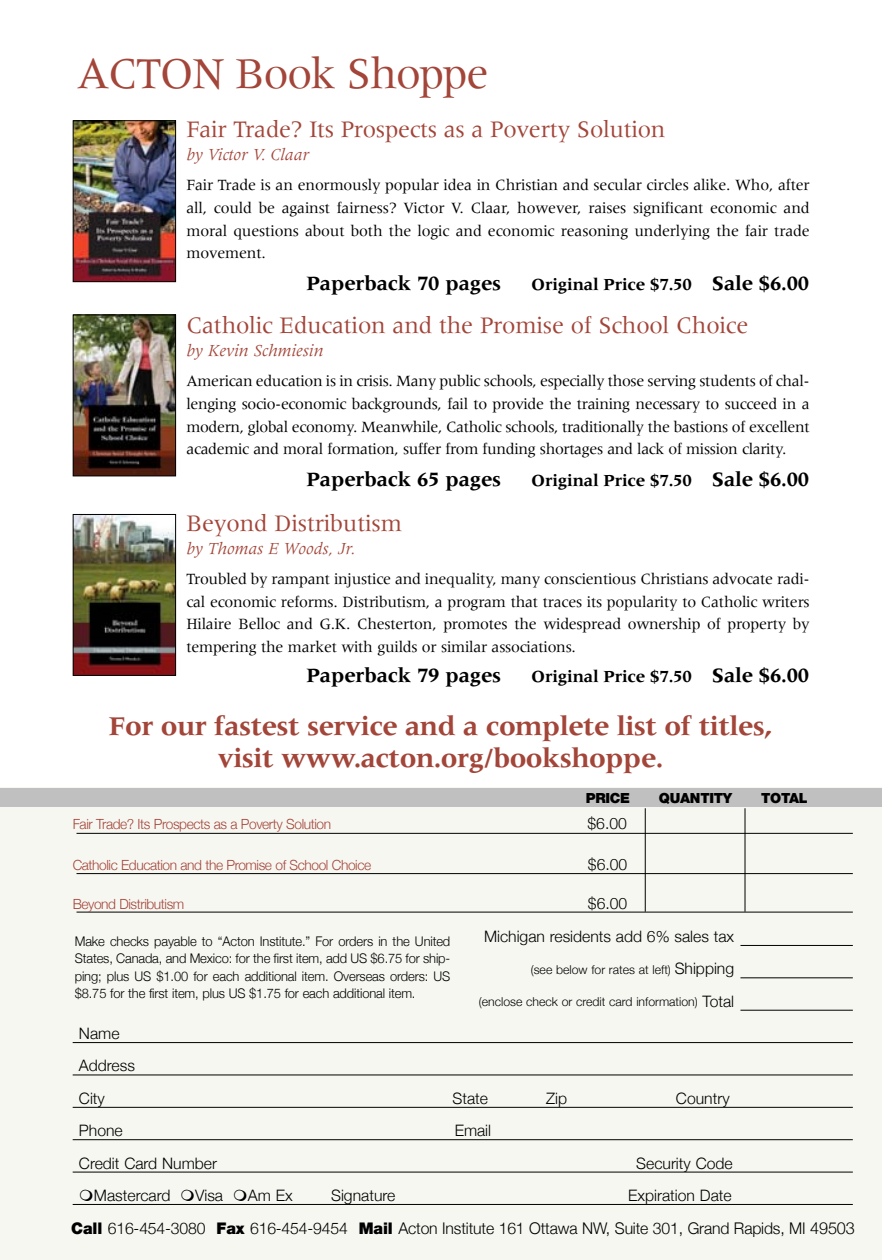
<style>
.page{position:relative;width:882px;height:1260px;background:#fff}
.page>*{position:absolute;margin:0;border:0;box-sizing:border-box;transform-origin:0 0}
.t1{font:45.5px "Meridien";letter-spacing:-.03em;color:#a34539}
.t2{font:700 28px/31.5px "Meridien";letter-spacing:-.02em;color:#a34539;text-align:center}
.t3{font:24.5px "Meridien";letter-spacing:-.01em;color:#a34539}
.t4{font:700 21px "Meridien";letter-spacing:-.01em;color:#000}
.t5{font:700 17.5px "Meridien";letter-spacing:-.01em;color:#000}
.t6{font:italic 17.5px "Meridien";color:#a34539}
.t7{font:16.1px/22.8px "Meridien";letter-spacing:-.015em;color:#000;text-align:justify}
.t8{font:300 16.1px "Helvetica Neue";letter-spacing:-.01em;color:#000}
.t9{font:300 15.75px/32.4px "Helvetica Neue";color:#000;text-align:center}
.t10{font:300 14px "Helvetica Neue";letter-spacing:-.03em;color:#a34539}
.t11{font:900 14px "Helvetica Neue";letter-spacing:-.02em;color:#000}
.t12{font:300 13.3px/17.5px "Helvetica Neue";letter-spacing:-.01em;color:#000;text-align:justify}
.t13{font:300 12.25px "Helvetica Neue";color:#000}
.s1{font-size:21px}
.s2{font-size:15.75px}
.s3{font-weight:900}
.s4{font-size:16.62px}
</style>
<div class="page">
<div style="left:0;top:788px;width:882px;height:472px;background:#f7f7f2"></div>
<hr style="left:77px;top:833px;width:776px;height:1px;background:#000">
<hr style="left:77px;top:873px;width:776px;height:1px;background:#000">
<hr style="left:77px;top:912px;width:776px;height:1px;background:#000">
<hr style="left:745px;top:808px;width:1px;height:104px;background:#000">
<hr style="left:645px;top:808px;width:1px;height:104px;background:#000">
<div style="left:0;top:788px;width:882px;height:18px;background:#c0c0c0"></div>
<hr style="left:740px;top:945px;width:113px;height:1px;background:#000">
<hr style="left:740px;top:977px;width:113px;height:1px;background:#000">
<hr style="left:740px;top:1010px;width:113px;height:1px;background:#000">
<hr style="left:73px;top:1042px;width:780px;height:1px;background:#000">
<hr style="left:73px;top:1075px;width:780px;height:1px;background:#000">
<hr style="left:73px;top:1107px;width:780px;height:1px;background:#000">
<hr style="left:73px;top:1139px;width:780px;height:1px;background:#000">
<hr style="left:73px;top:1172px;width:780px;height:1px;background:#000">
<hr style="left:73px;top:1204px;width:780px;height:1px;background:#000">
<img style="left:75px;top:317px;width:99px;height:157px">
<div style="left:73px;top:315px;width:103px;height:161px;border:1px solid #000"></div>
<img style="left:75px;top:516px;width:99px;height:158px">
<div style="left:73px;top:514px;width:103px;height:162px;border:1px solid #000"></div>
<img style="left:75px;top:122px;width:99px;height:158px">
<div style="left:73px;top:120px;width:103px;height:162px;border:1px solid #000"></div>
<svg style="left:80px;top:1189px;width:13px;height:12px"></svg>
<svg style="left:181px;top:1189px;width:13px;height:12px"></svg>
<svg style="left:234px;top:1189px;width:13px;height:12px"></svg>
<h1 class="t1" style="left:77px;top:49px;width:61px">Acton</h1>
<h1 class="t1" style="left:236px;top:49px;width:255px">Book Shoppe</h1>
<h3 class="t3" style="left:186px;top:116px;width:481px">Fair Trade? Its Prospects as a Poverty Solution</h3>
<p class="t6" style="left:186px;top:145px;width:124px">by Victor V. Claar</p>
<p class="t7" style="left:186px;top:174px;width:625px">Fair Trade is an enormously popular idea in Christian and secular circles alike. Who, after all, could be against fairness? Victor V. Claar, however, raises significant economic and moral questions about both the logic and economic reasoning underlying the fair trade movement.</p>
<h3 class="t4" style="left:307px;top:272px;width:196px">Paperback 70 pages</h3>
<p class="t5" style="left:531px;top:275px;width:279px">Original Price $7.50 <span class="s1">Sale $6.00</span></p>
<h3 class="t3" style="left:186px;top:312px;width:563px">Catholic Education and the Promise of School Choice</h3>
<p class="t6" style="left:186px;top:341px;width:139px">by Kevin Schmiesin</p>
<p class="t7" style="left:186px;top:370px;width:625px">American education is in crisis. Many public schools, especially those serving students of chal&shy;lenging socio-economic backgrounds, fail to provide the training necessary to succeed in a modern, global economy. Meanwhile, Catholic schools, traditionally the bastions of excellent academic and moral formation, suffer from funding shortages and lack of mission clarity.</p>
<h3 class="t4" style="left:307px;top:468px;width:196px">Paperback 65 pages</h3>
<p class="t5" style="left:531px;top:471px;width:279px">Original Price $7.50 <span class="s1">Sale $6.00</span></p>
<h3 class="t3" style="left:186px;top:510px;width:217px">Beyond Distributism</h3>
<p class="t6" style="left:186px;top:539px;width:170px">by Thomas E Woods, Jr.</p>
<p class="t7" style="left:186px;top:567px;width:625px">Troubled by rampant injustice and inequality, many conscientious Christians advocate radi&shy;cal economic reforms. Distributism, a program that traces its popularity to Catholic writers Hilaire Belloc and G.K. Chesterton, promotes the widespread ownership of property by tempering the market with guilds or similar associations.</p>
<h3 class="t4" style="left:307px;top:664px;width:196px">Paperback 79 pages</h3>
<p class="t5" style="left:531px;top:667px;width:279px">Original Price $7.50 <span class="s1">Sale $6.00</span></p>
<h2 class="t2" style="left:109px;top:710px;width:665px">For our fastest service and a complete list of titles, visit www.acton.org/bookshoppe.</h2>
<p class="t11" style="left:586px;top:790px;width:46px">PRICE</p>
<p class="t11" style="left:659px;top:790px;width:75px">QUANTITY</p>
<p class="t11" style="left:761px;top:790px;width:48px">TOTAL</p>
<p class="t10" style="left:73px;top:816px;width:260px">Fair Trade? Its Prospects as a Poverty Solution</p>
<p class="t9" style="left:588px;top:807px;width:41px">$6.00</p>
<p class="t10" style="left:73px;top:857px;width:300px">Catholic Education and the Promise of School Choice</p>
<p class="t9" style="left:588px;top:848px;width:41px">$6.00</p>
<p class="t10" style="left:73px;top:896px;width:113px">Beyond Distributism</p>
<p class="t9" style="left:484px;top:887px;width:252px">$6.00<br>Michigan residents add 6% sales tax</p>
<p class="t13" style="left:531px;top:962px;width:205px">(see below for rates at left) <span class="s2">Shipping</span></p>
<p class="t13" style="left:479px;top:994px;width:257px">(enclose check or credit card information) <span class="s2">Total</span></p>
<p class="t9" style="left:79px;top:1017px;width:58px;text-align:left">Name<br>Address<br>City</p>
<p class="t12" style="left:75px;top:932px;width:377px">Make checks payable to “Acton Institute.” For orders in the United States, Canada, and Mexico: for the first item, add US $6.75 for ship&shy;ping; plus US $1.00 for each additional item. Overseas orders: US $8.75 for the first item, plus US $1.75 for each additional item.</p>
<p class="t9" style="left:452px;top:1082px;width:37px">State</p>
<p class="t9" style="left:546px;top:1082px;width:22px">Zip</p>
<p class="t9" style="left:676px;top:1082px;width:55px">Country</p>
<p class="t9" style="left:79px;top:1114px;width:45px">Phone</p>
<p class="t9" style="left:455px;top:1114px;width:38px">Email</p>
<p class="t9" style="left:79px;top:1146px;width:140px">Credit Card Number</p>
<p class="t9" style="left:636px;top:1146px;width:98px">Security Code</p>
<p class="t9" style="left:94px;top:1179px;width:78px">Mastercard</p>
<p class="t9" style="left:195px;top:1179px;width:30px">Visa</p>
<p class="t9" style="left:248px;top:1179px;width:46px">Am Ex</p>
<p class="t9" style="left:331px;top:1179px;width:66px">Signature</p>
<p class="t9" style="left:628px;top:1179px;width:105px">Expiration Date</p>
<p class="t8" style="left:71px;top:1218px;width:785px"><span class="s3">CALL</span> 616-454-3080 <span class="s3">FAX</span> 616-454-9454 <span class="s3">MAIL</span> Acton Institute 161 Ottawa NW, Suite 301, Grand Rapids, MI <span class="s4">49503</span></p>
</div>
